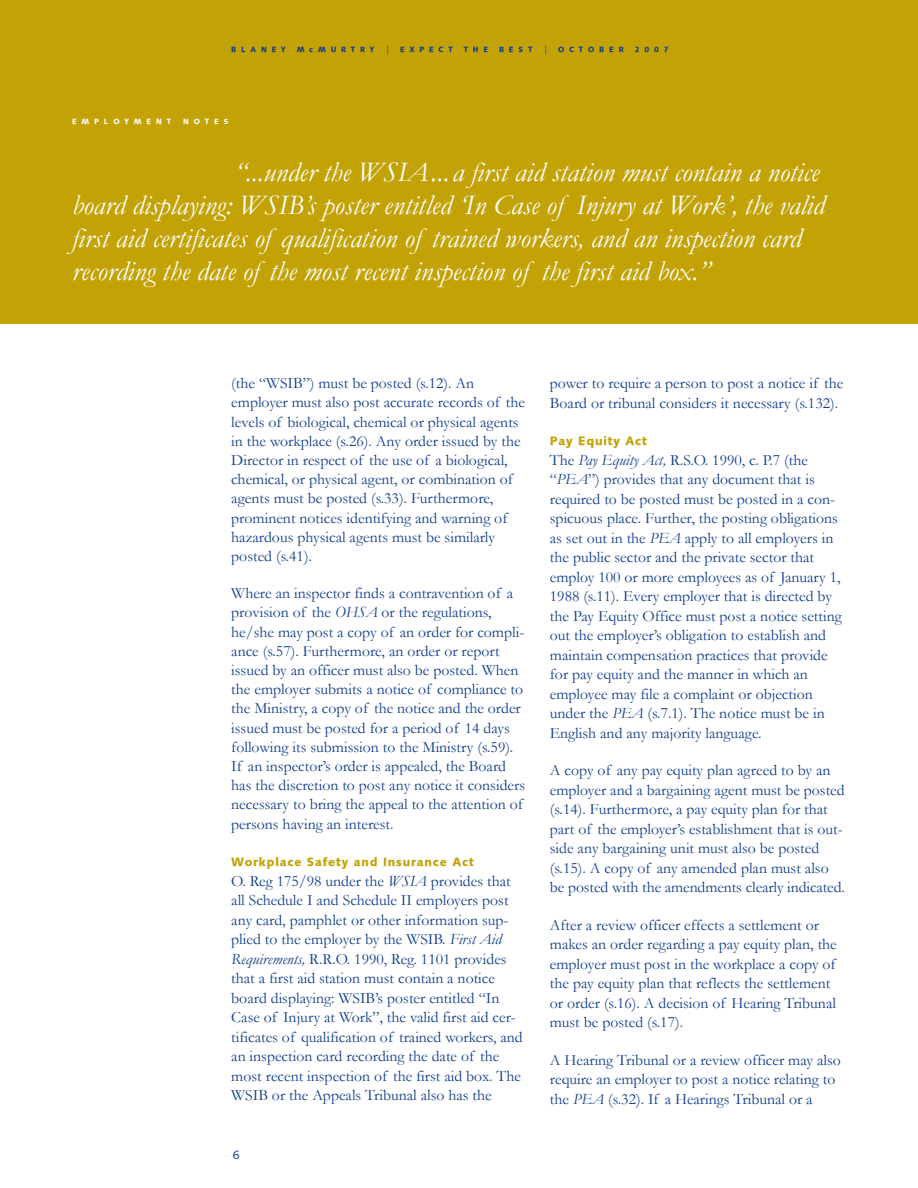
<style>
.page{position:relative;width:918px;height:1188px;background:#fff}
.page>*{position:absolute;margin:0;border:0;box-sizing:border-box;transform-origin:0 0}
.t1{font:italic 28.5px/33px "Garamond";color:#fff}
.t2{font:15.75px/19.5px "Garamond";color:#103d8c}
.t3{font:900 12px "Syntax";letter-spacing:.065em;color:#c2a205}
.t4{font:12px "Syntax Roman";color:#103d8c}
.t5{font:900 7.5px "Syntax";letter-spacing:.65em;color:#103d8c}
.t6{font:900 7.5px "Syntax";letter-spacing:.65em;color:#fff}
.s1{font-family:"Garamond";font-weight:400;font-size:10.5px}
.s2{font-style:italic}
</style>
<div class="page">
<div style="left:0;top:0;width:918px;height:324px;background:#c2a205"></div>
<p class="t5" style="left:231px;top:45px;width:56px">BLANEY</p>
<p class="t5" style="left:297px;top:45px;width:158px">McMURTRY <span class="s1">|</span> EXPECT</p>
<p class="t5" style="left:464px;top:45px;width:26px">THE</p>
<p class="t5" style="left:499px;top:45px;width:126px">BEST <span class="s1">|</span> OCTOBER</p>
<p class="t5" style="left:635px;top:45px;width:36px">2007</p>
<p class="t6" style="left:72px;top:117px;width:101px">EMPLOYMENT</p>
<p class="t6" style="left:183px;top:117px;width:47px">NOTES</p>
<p class="t1" style="left:72px;top:156px;width:754px;text-indent:162px">“...under the WSIA...a first aid station must contain a notice board displaying: WSIB’s poster entitled ‘In Case of Injury at Work’, the valid first aid certificates of qualification of trained workers, and an inspection card recording the date of the most recent inspection of the first aid box.”</p>
<p class="t2" style="left:231px;top:374px;width:295px">(the “WSIB”) must be posted (s.12). An employer must also post accurate records of the levels of biological, chemical or physical agents in the workplace (s.26). Any order issued by the Director in respect of the use of a biological, chemical, or physical agent, or combination of agents must be posted (s.33). Furthermore, prominent notices identifying and warning of hazardous physical agents must be similarly posted (s.41).</p>
<p class="t2" style="left:231px;top:584px;width:295px">Where an inspector finds a contravention of a provision of the <span class="s2">OHSA</span> or the regulations, he/she may post a copy of an order for compli&shy;ance (s.57). Furthermore, an order or report issued by an officer must also be posted. When the employer submits a notice of compliance to the Ministry, a copy of the notice and the order issued must be posted for a period of 14 days following its submission to the Ministry (s.59).<br>If an inspector’s order is appealed, the Board has the discretion to post any notice it considers necessary to bring the appeal to the attention of persons having an interest.</p>
<p class="t3" style="left:231px;top:855px;width:244px">Workplace Safety and Insurance Act</p>
<p class="t2" style="left:231px;top:871px;width:293px">O. Reg 175/98 under the <span class="s2">WSIA</span> provides that all Schedule I and Schedule II employers post any card, pamphlet or other information sup&shy;plied to the employer by the WSIB. <span class="s2">First Aid Requirements,</span> R.R.O. 1990, Reg. 1101 provides that a first aid station must contain a notice board displaying: WSIB’s poster entitled “In Case of Injury at Work”, the valid first aid cer&shy;tificates of qualification of trained workers, and an inspection card recording the date of the most recent inspection of the first aid box. The WSIB or the Appeals Tribunal also has the</p>
<p class="t4" style="left:233px;top:1147px;width:8px">6</p>
<p class="t2" style="left:550px;top:374px;width:295px">power to require a person to post a notice if the<br>Board or tribunal considers it necessary (s.132).</p>
<p class="t3" style="left:550px;top:434px;width:99px">Pay Equity Act</p>
<p class="t2" style="left:550px;top:450px;width:293px">The <span class="s2">Pay Equity Act,</span> R.S.O. 1990, c. P.7 (the “<span class="s2">PEA</span>”) provides that any document that is required to be posted must be posted in a con&shy;spicuous place. Further, the posting obligations as set out in the <span class="s2">PEA</span> apply to all employers in the public sector and the private sector that employ 100 or more employees as of January 1, 1988 (s.11). Every employer that is directed by the Pay Equity Office must post a notice setting out the employer’s obligation to establish and maintain compensation practices that provide for pay equity and the manner in which an employee may file a complaint or objection under the <span class="s2">PEA</span> (s.7.1). The notice must be in English and any majority language.</p>
<p class="t2" style="left:550px;top:761px;width:297px">A copy of any pay equity plan agreed to by an employer and a bargaining agent must be posted (s.14). Furthermore, a pay equity plan for that part of the employer’s establishment that is out&shy;side any bargaining unit must also be posted (s.15). A copy of any amended plan must also be posted with the amendments clearly indicated.</p>
<p class="t2" style="left:550px;top:915px;width:288px">After a review officer effects a settlement or makes an order regarding a pay equity plan, the employer must post in the workplace a copy of the pay equity plan that reflects the settlement or order (s.16). A decision of Hearing Tribunal must be posted (s.17).</p>
<p class="t2" style="left:550px;top:1050px;width:293px">A Hearing Tribunal or a review officer may also require an employer to post a notice relating to the <span class="s2">PEA</span> (s.32). If a Hearings Tribunal or a</p>
</div>
